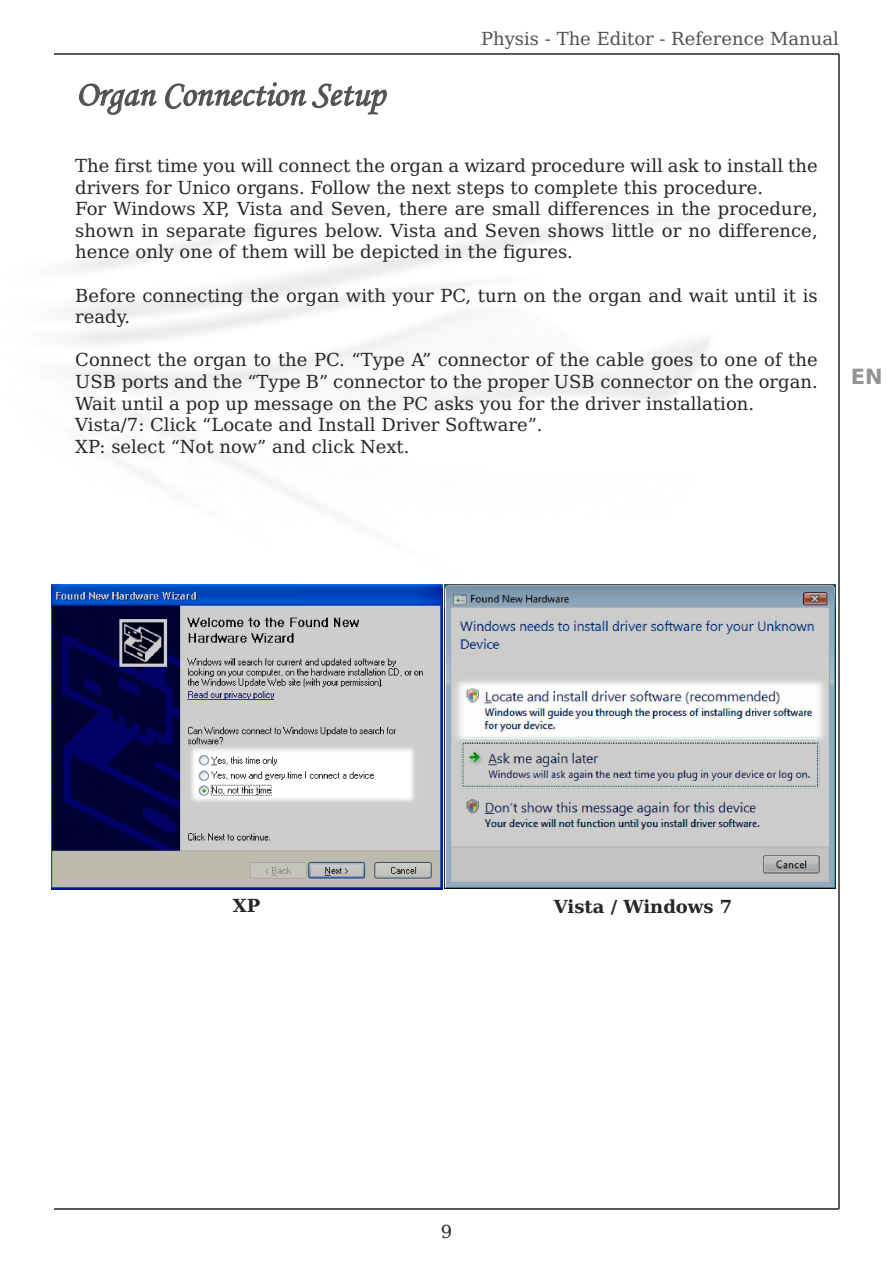
<style>
.page{position:relative;width:893px;height:1263px;background:#fff}
.page>*{position:absolute;margin:0;border:0;box-sizing:border-box;transform-origin:0 0}
.t1{font:36px "Monotype Corsiva";color:#525152}
.t2{font:700 21px "Bitstream Vera Sans";color:#939393}
.t3{font:18px/21.6px "Bitstream Vera Serif";color:#272627}
.t4{font:18px "Bitstream Vera Serif";color:#525152}
.t5{font:700 18px "Bitstream Vera Serif";color:#272627}
</style>
<div class="page">
<hr style="left:54px;top:53px;width:785px;height:2px;background:#272627">
<hr style="left:54px;top:1208px;width:785px;height:2px;background:#272627">
<hr style="left:838px;top:54px;width:2px;height:1155px;background:#272627">
<img style="left:73px;top:215px;width:637px;height:385px">
<img style="left:51px;top:585px;width:389px;height:303px">
<img style="left:446px;top:586px;width:389px;height:303px">
<h1 class="t1" style="left:76px;top:72px;width:310px">Organ Connection Setup</h1>
<p class="t4" style="left:481px;top:28px;width:359px">Physis - The Editor - Reference Manual</p>
<p class="t3" style="left:75px;top:155px;width:744px">The first time you will connect the organ a wizard procedure will ask to install the drivers for Unico organs. Follow the next steps to complete this procedure.<br>For Windows XP, Vista and Seven, there are small differences in the procedure, shown in separate figures below. Vista and Seven shows little or no difference, hence only one of them will be depicted in the figures.</p>
<p class="t3" style="left:75px;top:285px;width:744px">Before connecting the organ with your PC, turn on the organ and wait until it is ready.</p>
<p class="t3" style="left:75px;top:349px;width:744px">Connect the organ to the PC. “Type A” connector of the cable goes to one of the USB ports and the “Type B” connector to the proper USB connector on the organ.<br>Wait until a pop up message on the PC asks you for the driver installation.<br>Vista/7: Click “Locate and Install Driver Software”.<br>XP: select “Not now” and click Next.</p>
<p class="t2" style="left:851px;top:364px;width:33px">EN</p>
<p class="t5" style="left:233px;top:895px;width:29px">XP</p>
<p class="t5" style="left:554px;top:896px;width:180px">Vista / Windows 7</p>
<p class="t3" style="left:441px;top:1221px;width:13px">9</p>
</div>
